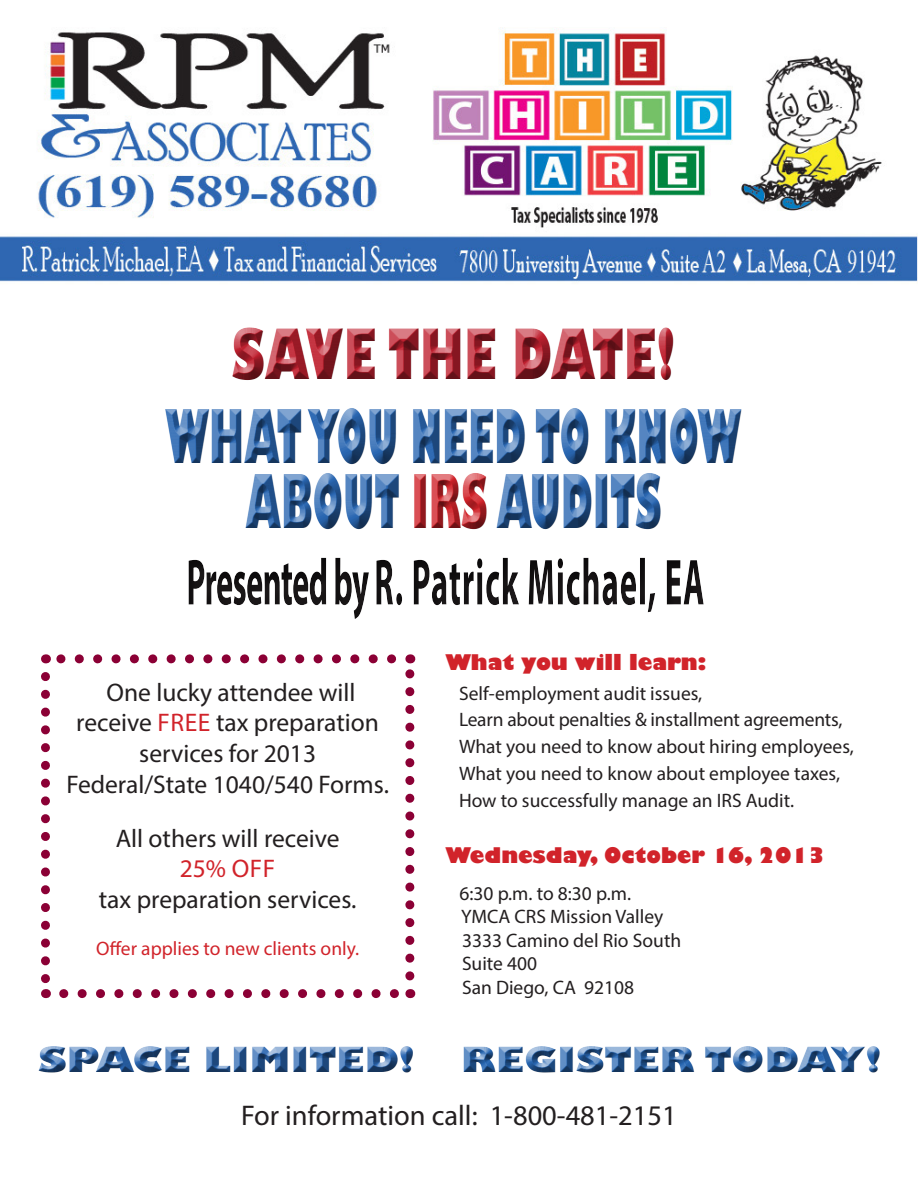
<style>
.page{position:relative;width:918px;height:1188px;background:#fff}
.page>*{position:absolute;margin:0;border:0;box-sizing:border-box;transform-origin:0 0}
.t1{font:800 72px/64.5px "Gill Sans";color:#2a67b2;text-align:center;scale:.5 1}
.t2{font:800 67.5px "Gill Sans";letter-spacing:.01em;color:#c02130;scale:.67 1}
.t3{font:800 33.9px "Gill Sans";color:#2867b2;scale:1.15 1}
.t4{font:800 33.9px "Gill Sans";color:#2b67b2;scale:1.15 1}
.t5{font:28.5px "Myriad Pro";color:#231f20}
.t6{font:25.5px/30.6px "Myriad Pro";color:#231f20;text-align:center}
.t7{font:800 21px "Gill Sans";color:#d1232a}
.t8{font:19.5px/23.4px "Myriad Pro";color:#231f20}
.t9{font:19.5px "Myriad Pro";color:#d1232a}
.s1{color:#d1232a}
</style>
<div class="page">
<div style="left:153px;top:402px;width:601px;height:139px;background:#231f20;opacity:.75"></div>
<div style="left:221px;top:321px;width:464px;height:70px;background:#231f20;opacity:.75"></div>
<div style="left:163px;top:539px;width:584px;height:92px;background:#231f20;opacity:.75"></div>
<div style="left:26px;top:1039px;width:866px;height:45px;background:#231f20;opacity:.75"></div>
<img style="left:0;top:30px;width:918px;height:253px">
<svg style="left:64px;top:989px;width:335px;height:9px"></svg>
<svg style="left:56px;top:654px;width:336px;height:9px"></svg>
<svg style="left:41px;top:676px;width:9px;height:322px"></svg>
<svg style="left:405px;top:654px;width:9px;height:322px"></svg>
<h2 class="t2" style="left:232px;top:311px;width:663px">SAVE THE DATE!</h2>
<h1 class="t1" style="left:165px;top:410px;width:1155px">WHAT YOU NEED TO KNOW<br>ABOUT <span class="s1">IRS</span> AUDITS</h1>
<p class="t6" style="left:66px;top:676px;width:324px">One lucky attendee will receive <span class="s1">FREE</span> tax preparation services for 2013<br>Federal/State 1040/540 Forms.</p>
<p class="t6" style="left:99px;top:822px;width:259px">All others will receive<br><span class="s1">25% OFF<br></span>tax preparation services.</p>
<p class="t9" style="left:96px;top:936px;width:265px">Offer applies to new clients only.</p>
<p class="t7" style="left:446px;top:649px;width:262px">What you will learn:</p>
<p class="t8" style="left:459px;top:682px;width:245px">Self-employment audit issues,</p>
<p class="t8" style="left:459px;top:707px;width:385px">Learn about penalties &amp; installment agreements,</p>
<p class="t8" style="left:459px;top:734px;width:396px">What you need to know about hiring employees,</p>
<p class="t8" style="left:459px;top:761px;width:383px">What you need to know about employee taxes,</p>
<p class="t8" style="left:459px;top:788px;width:337px">How to successfully manage an IRS Audit.</p>
<p class="t7" style="left:446px;top:842px;width:381px">Wednesday, October 16, 2013</p>
<p class="t8" style="left:459px;top:881px;width:223px">6:30 p.m. to 8:30 p.m.<br>YMCA CRS Mission Valley<br>3333 Camino del Rio South<br>Suite 400<br>San Diego, CA 92108</p>
<h3 class="t4" style="left:38px;top:1038px;width:329px">SPACE LIMITED!</h3>
<h3 class="t3" style="left:461px;top:1038px;width:367px">REGISTER TODAY!</h3>
<p class="t5" style="left:241px;top:1098px;width:437px">For information call: 1-800-481-2151</p>
</div>
